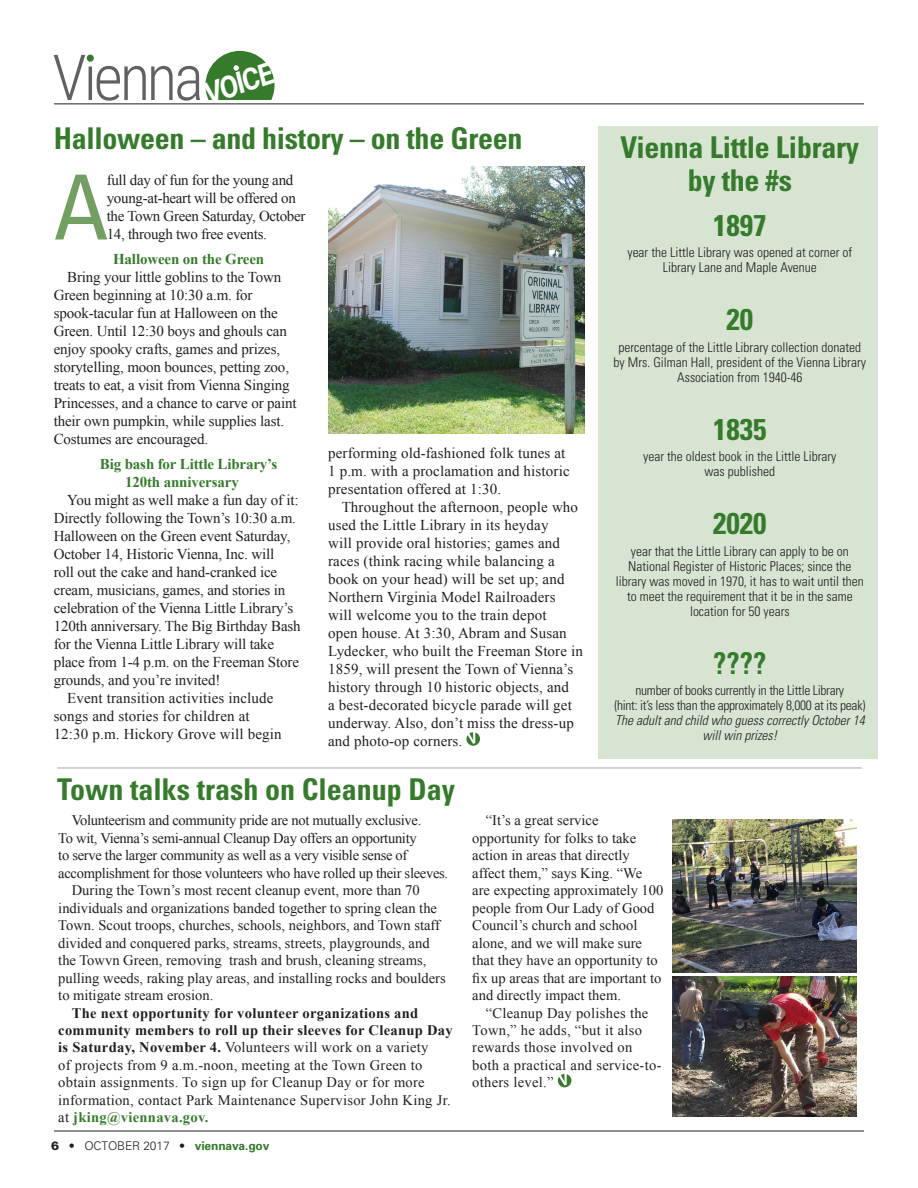
<style>
.page{position:relative;width:918px;height:1188px;background:#fff}
.page>*{position:absolute;margin:0;border:0;box-sizing:border-box;transform-origin:0 0}
.t1{font:condensed 89.85px "Univers";color:#749f63}
.t2{font:700 30.45px "Roboto";color:#fff;scale:.89 1}
.t3{font:700 condensed 30px/33px "Univers";letter-spacing:-.01em;color:#357b2b;text-align:center}
.t4{font:15px/18px "Times New Roman";letter-spacing:-.01em;color:#231f20}
.t5{font:15px/18px "Times New Roman";letter-spacing:.01em;color:#231f20}
.t6{font:700 15px/18px "Times New Roman";letter-spacing:-.01em;color:#357b2b}
.t7{font:14.55px/17.4px "Times New Roman";color:#231f20}
.t8{font:14.55px/17.4px "Times New Roman";letter-spacing:.02em;color:#231f20}
.t9{font:14.55px "Times New Roman";letter-spacing:-.02em;color:#231f20}
.t10{font:300 condensed 13.5px/15px "Univers";color:#231f20;text-align:center}
.t11{font:300 condensed 13.5px/15px "Univers";letter-spacing:-.02em;color:#231f20;text-align:center}
.t12{font:italic 300 condensed 13.5px/15px "Univers";color:#231f20;text-align:center}
.t13{font:300 12px "Univers";letter-spacing:-.01em;color:#231f20}
.s1{font-weight:700}
.s2{font-weight:700;color:#357b2b}
.s3{font-weight:900}
</style>
<div class="page">
<div style="left:598px;top:126px;width:280px;height:632px;background:#d7e4d2"></div>
<svg style="left:466px;top:732px;width:14px;height:14px"></svg>
<img style="left:328px;top:167px;width:257px;height:267px">
<hr style="left:57px;top:768px;width:805px;height:1px;background:#a8a9ad">
<svg style="left:558px;top:1074px;width:13px;height:13px"></svg>
<hr style="left:54px;top:103px;width:810px;height:1px;background:#231f20">
<svg style="left:54px;top:51px;width:220px;height:50px"></svg>
<hr style="left:54px;top:1131px;width:810px;height:1px;background:#231f20">
<img style="left:673px;top:976px;width:183px;height:141px">
<img style="left:673px;top:820px;width:183px;height:153px">
<h2 class="t2" style="left:198px;top:74px;width:81px;rotate:-18deg">VOICE</h2>
<h3 class="t3" style="left:54px;top:122px;width:470px">Halloween – and history – on the Green</h3>
<h3 class="t3" style="left:621px;top:131px;width:240px">Vienna Little Library by the #s</h3>
<h3 class="t3" style="left:713px;top:208px;width:55px">1897</h3>
<p class="t10" style="left:627px;top:245px;width:226px">year the Little Library was opened at corner of<br>Library Lane and Maple Avenue</p>
<h3 class="t3" style="left:727px;top:303px;width:28px">20</h3>
<p class="t10" style="left:614px;top:340px;width:254px">percentage of the Little Library collection donated by Mrs. Gilman Hall, president of the Vienna Library<br>Association from 1940-46</p>
<h3 class="t3" style="left:713px;top:412px;width:55px">1835</h3>
<p class="t10" style="left:643px;top:449px;width:195px">year the oldest book in the Little Library was published</p>
<h3 class="t3" style="left:713px;top:507px;width:55px">2020</h3>
<p class="t10" style="left:616px;top:544px;width:250px">year that the Little Library can apply to be on National Register of Historic Places; since the library was moved in 1970, it has to wait until then to meet the requirement that it be in the same location for 50 years</p>
<h3 class="t3" style="left:713px;top:646px;width:55px">????</h3>
<p class="t11" style="left:614px;top:683px;width:252px">number of books currently in the Little Library<br>(hint: it’s less than the approximately 8,000 at its peak)</p>
<p class="t12" style="left:615px;top:713px;width:251px">The adult and child who guess correctly October 14 will win prizes!</p>
<h1 class="t1" style="left:54px;top:151px;width:56px">A</h1>
<p class="t4" style="left:107px;top:171px;width:200px">full day of fun for the young and young-at-heart will be offered on the Town Green Saturday, October<br>14, through two free events.</p>
<p class="t6" style="left:113px;top:250px;width:153px">Halloween on the Green</p>
<p class="t4" style="left:54px;top:268px;width:244px;text-indent:14px">Bring your little goblins to the Town Green beginning at 10:30 a.m. for spook-tacular fun at Halloween on the Green. Until 12:30 boys and ghouls can enjoy spooky crafts, games and prizes, storytelling, moon bounces, petting zoo, treats to eat, a visit from Vienna Singing Princesses, and a chance to carve or paint their own pumpkin, while supplies last.<br>Costumes are encouraged.</p>
<p class="t6" style="left:125px;top:455px;width:154px;text-indent:-25px">Big bash for Little Library’s<br>120th anniversary</p>
<p class="t4" style="left:67px;top:491px;width:233px">You might as well make a fun day of it:</p>
<p class="t4" style="left:54px;top:509px;width:244px">Directly following the Town’s 10:30 a.m.</p>
<p class="t4" style="left:54px;top:527px;width:238px">Halloween on the Green event Saturday,</p>
<p class="t4" style="left:54px;top:545px;width:222px">October 14, Historic Vienna, Inc. will</p>
<p class="t4" style="left:54px;top:563px;width:225px">roll out the cake and hand-cranked ice</p>
<p class="t4" style="left:54px;top:581px;width:233px">cream, musicians, games, and stories in</p>
<p class="t4" style="left:54px;top:599px;width:241px">celebration of the Vienna Little Library’s</p>
<p class="t4" style="left:54px;top:617px;width:249px">120th anniversary. The Big Birthday Bash</p>
<p class="t4" style="left:54px;top:635px;width:222px">for the Vienna Little Library will take</p>
<p class="t4" style="left:54px;top:653px;width:247px">place from 1-4 p.m. on the Freeman Store</p>
<p class="t4" style="left:54px;top:671px;width:168px">grounds, and you’re invited!</p>
<p class="t5" style="left:67px;top:689px;width:208px">Event transition activities include</p>
<p class="t5" style="left:54px;top:707px;width:198px">songs and stories for children at</p>
<p class="t5" style="left:54px;top:725px;width:230px">12:30 p.m. Hickory Grove will begin</p>
<p class="t5" style="left:328px;top:443px;width:243px">performing old-fashioned folk tunes at<br>1 p.m. with a proclamation and historic presentation offered at 1:30.</p>
<p class="t5" style="left:328px;top:497px;width:256px;text-indent:14px">Throughout the afternoon, people who used the Little Library in its heyday<br>will provide oral histories; games and races (think racing while balancing a book on your head) will be set up; and Northern Virginia Model Railroaders will welcome you to the train depot<br>open house. At 3:30, Abram and Susan Lydecker, who built the Freeman Store in 1859, will present the Town of Vienna’s history through 10 historic objects, and<br>a best-decorated bicycle parade will get underway. Also, don’t miss the dress-up and photo-op corners.</p>
<h3 class="t3" style="left:57px;top:772px;width:400px">Town talks trash on Cleanup Day</h3>
<p class="t9" style="left:72px;top:811px;width:351px">Volunteerism and community pride are not mutually exclusive.</p>
<p class="t9" style="left:58px;top:828px;width:360px">To wit, Vienna’s semi-annual Cleanup Day offers an opportunity</p>
<p class="t9" style="left:58px;top:846px;width:351px">to serve the larger community as well as a very visible sense of</p>
<p class="t9" style="left:58px;top:863px;width:391px">accomplishment for those volunteers who have rolled up their sleeves.</p>
<p class="t7" style="left:72px;top:882px;width:349px">During the Town’s most recent cleanup event, more than 70</p>
<p class="t7" style="left:58px;top:899px;width:380px">individuals and organizations banded together to spring clean the</p>
<p class="t7" style="left:58px;top:916px;width:383px">Town. Scout troops, churches, schools, neighbors, and Town staff</p>
<p class="t7" style="left:58px;top:934px;width:373px">divided and conquered parks, streams, streets, playgrounds, and</p>
<p class="t7" style="left:58px;top:951px;width:370px">the Towvn Green, removing trash and brush, cleaning streams,</p>
<p class="t7" style="left:58px;top:969px;width:389px">pulling weeds, raking play areas, and installing rocks and boulders</p>
<p class="t7" style="left:58px;top:986px;width:157px">to mitigate stream erosion.</p>
<p class="t8" style="left:58px;top:1004px;width:396px;text-indent:14px"><span class="s1">The next opportunity for volunteer organizations and community members to roll up their sleeves for Cleanup Day is Saturday, November 4.</span> Volunteers will work on a variety<br>of projects from 9 a.m.-noon, meeting at the Town Green to obtain assignments. To sign up for Cleanup Day or for more information, contact Park Maintenance Supervisor John King Jr. at <span class="s2">jking@viennava.gov.</span></p>
<p class="t13" style="left:51px;top:1138px;width:220px"><span class="s3">6</span> • OCTOBER 2017 • <span class="s2">viennava.gov</span></p>
<p class="t7" style="left:472px;top:812px;width:193px;text-indent:14px">“It’s a great service opportunity for folks to take action in areas that directly affect them,” says King. “We are expecting approximately 100 people from Our Lady of Good<br>Council’s church and school alone, and we will make sure that they have an opportunity to fix up areas that are important to and directly impact them.</p>
<p class="t8" style="left:472px;top:1004px;width:191px;text-indent:14px">“Cleanup Day polishes the<br>Town,” he adds, “but it also rewards those involved on both a practical and service-to&shy;others level.”</p>
</div>
